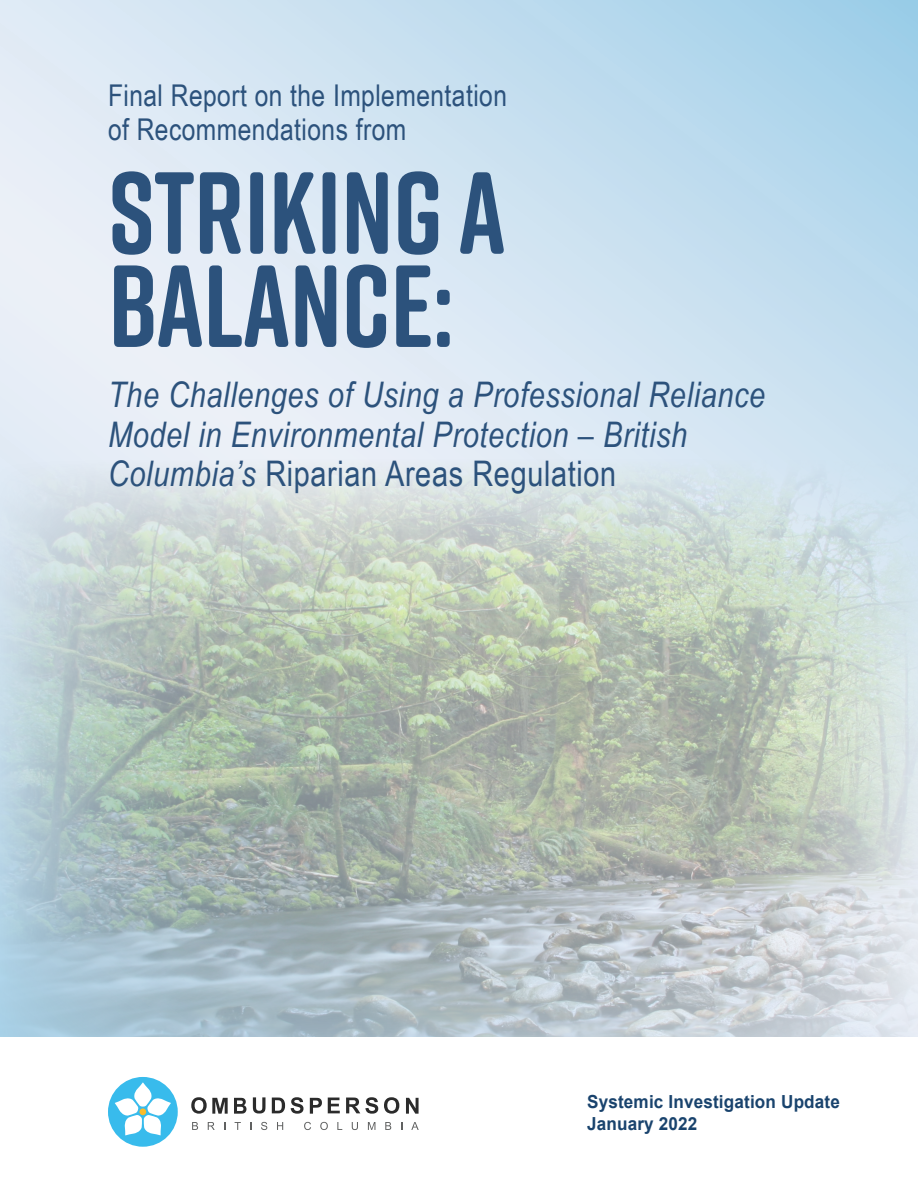
<style>
.page{position:relative;width:918px;height:1188px;background:#fff}
.page>*{position:absolute;margin:0;border:0;box-sizing:border-box;transform-origin:0 0}
.cover_title{font:700 116.4px/93.2px "Rift Soft";color:#2c527c;scale:.95 1}
.cover_subtitle{font:italic 35.25px/39.8px "Arial Narrow";letter-spacing:.02em;color:#2c527c}
.cover_subtitle-2{font:30px/34.5px "Arial Narrow";letter-spacing:.015em;color:#2c527c}
.Report_number_and_da{font:700 18px/22.5px "Arial";letter-spacing:.01em;color:#19436d;scale:.95 1}
.s1{font-style:normal}
</style>
<div class="page">
<svg style="left:0;top:0;width:918px;height:458px;background:#d1e4f2"></svg>
<img style="left:0;top:458px;width:918px;height:579px">
<svg style="left:191px;top:1097px;width:37px;height:17px"></svg>
<svg style="left:234px;top:1098px;width:13px;height:16px"></svg>
<svg style="left:253px;top:1097px;width:13px;height:17px"></svg>
<svg style="left:272px;top:1098px;width:13px;height:15px"></svg>
<svg style="left:291px;top:1097px;width:13px;height:17px"></svg>
<svg style="left:310px;top:1098px;width:12px;height:16px"></svg>
<svg style="left:328px;top:1098px;width:12px;height:15px"></svg>
<svg style="left:346px;top:1097px;width:32px;height:17px"></svg>
<svg style="left:384px;top:1097px;width:15px;height:17px"></svg>
<svg style="left:406px;top:1098px;width:13px;height:16px"></svg>
<svg style="left:192px;top:1122px;width:6px;height:8px"></svg>
<svg style="left:208px;top:1122px;width:7px;height:8px"></svg>
<svg style="left:235px;top:1122px;width:6px;height:8px"></svg>
<svg style="left:261px;top:1122px;width:6px;height:8px"></svg>
<svg style="left:277px;top:1122px;width:6px;height:8px"></svg>
<svg style="left:304px;top:1122px;width:7px;height:8px"></svg>
<svg style="left:320px;top:1122px;width:8px;height:8px"></svg>
<svg style="left:337px;top:1122px;width:5px;height:8px"></svg>
<svg style="left:352px;top:1122px;width:6px;height:8px"></svg>
<svg style="left:368px;top:1122px;width:7px;height:8px"></svg>
<svg style="left:385px;top:1122px;width:6px;height:8px"></svg>
<svg style="left:411px;top:1122px;width:8px;height:8px"></svg>
<div style="left:108px;top:1077px;width:70px;height:70px;background:#38bbec;border-radius:50%"></div>
<svg style="left:115px;top:1082px;width:56px;height:53px"></svg>
<p class="cover_subtitle-2" style="left:108px;top:77px;width:401px">Final Report on the Implementation of Recommendations from</p>
<p class="cover_title" style="left:109px;top:164px;width:419px">STRIKING A<br>BALANCE:</p>
<p class="cover_subtitle" style="left:108px;top:374px;width:659px">The Challenges of Using a Professional Reliance<br>Model in Environmental Protection – British<br>Columbia’s <span class="s1">Riparian Areas Regulation</span></p>
<p class="Report_number_and_da" style="left:587px;top:1091px;width:268px">Systemic Investigation Update<br>January 2022</p>
</div>
